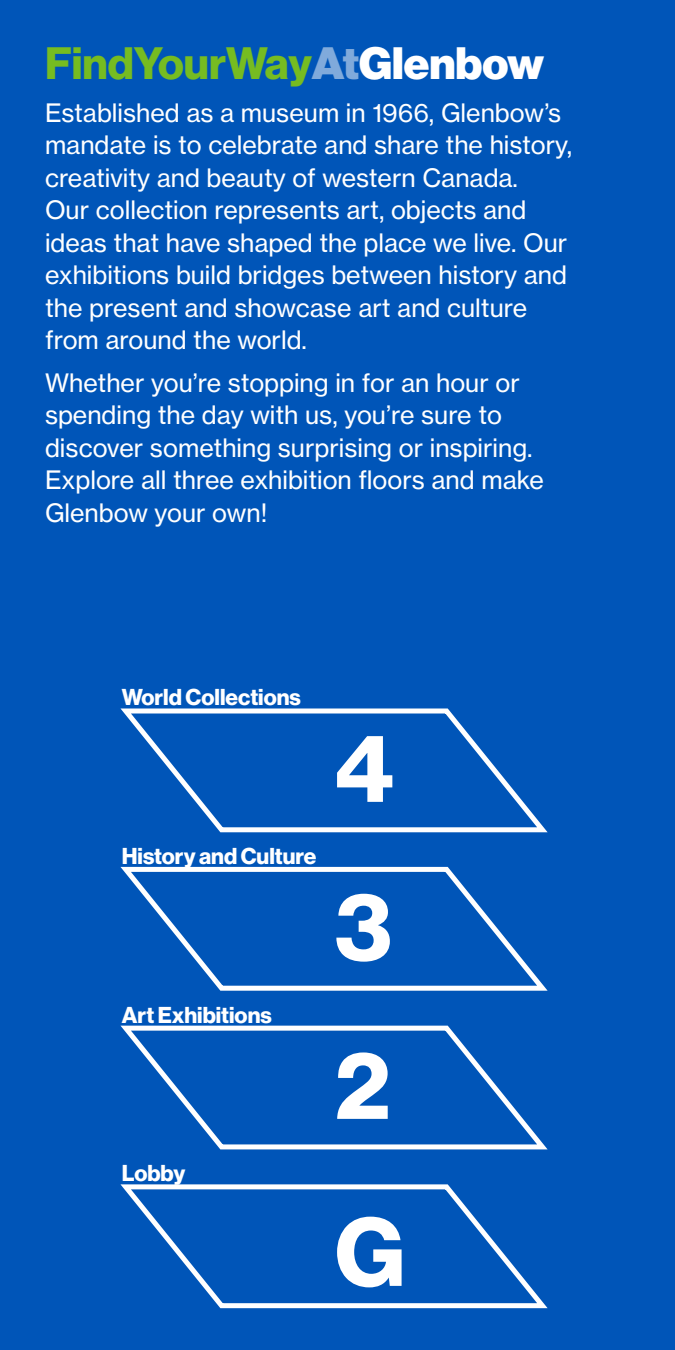
<style>
.page{position:relative;width:675px;height:1350px;background:#0055b8}
.page>*{position:absolute;margin:0;border:0;box-sizing:border-box;transform-origin:0 0}
.t1{font:95px "N Haas Grotesk DS Std 75 Bd";color:#fff}
.t2{font:44.5px "N Haas Grotesk DS Std 75 Bd";color:#76bc21}
.t3{font:25px/32.5px "N Haas Grotesk TX Std 55 Rg";color:#fff}
.t4{font:22.5px "N Haas Grotesk DS Std 75 Bd";color:#fff}
.s1{font-family:"N Haas Grotesk DS Std 95 Blk";color:#80aadb}
.s2{font-family:"N Haas Grotesk DS Std 95 Blk";color:#fff}
</style>
<div class="page">
<svg style="left:120px;top:1184px;width:428px;height:125px"></svg>
<svg style="left:120px;top:1025px;width:428px;height:125px"></svg>
<svg style="left:120px;top:866px;width:428px;height:125px"></svg>
<svg style="left:120px;top:708px;width:428px;height:125px"></svg>
<h2 class="t2" style="left:45px;top:38px;width:500px">FindYourWay<span class="s1">At</span><span class="s2">Glenbow</span></h2>
<p class="t3" style="left:45px;top:96px;width:529px">Established as a museum in 1966, Glenbow’s mandate is to celebrate and share the history, creativity and beauty of western Canada.<br>Our collection represents art, objects and ideas that have shaped the place we live. Our exhibitions build bridges between history and the present and showcase art and culture from around the world.</p>
<p class="t3" style="left:45px;top:366px;width:500px">Whether you’re stopping in for an hour or spending the day with us, you’re sure to discover something surprising or inspiring.<br>Explore all three exhibition floors and make Glenbow your own!</p>
<p class="t4" style="left:122px;top:684px;width:181px">World Collections</p>
<p class="t4" style="left:122px;top:843px;width:196px">History and Culture</p>
<p class="t4" style="left:122px;top:1001px;width:152px">Art Exhibitions</p>
<p class="t4" style="left:122px;top:1160px;width:65px">Lobby</p>
<h1 class="t1" style="left:335px;top:713px;width:60px">4</h1>
<h1 class="t1" style="left:335px;top:871px;width:58px">3</h1>
<h1 class="t1" style="left:335px;top:1030px;width:57px">2</h1>
<h1 class="t1" style="left:335px;top:1197px;width:72px">G</h1>
</div>
